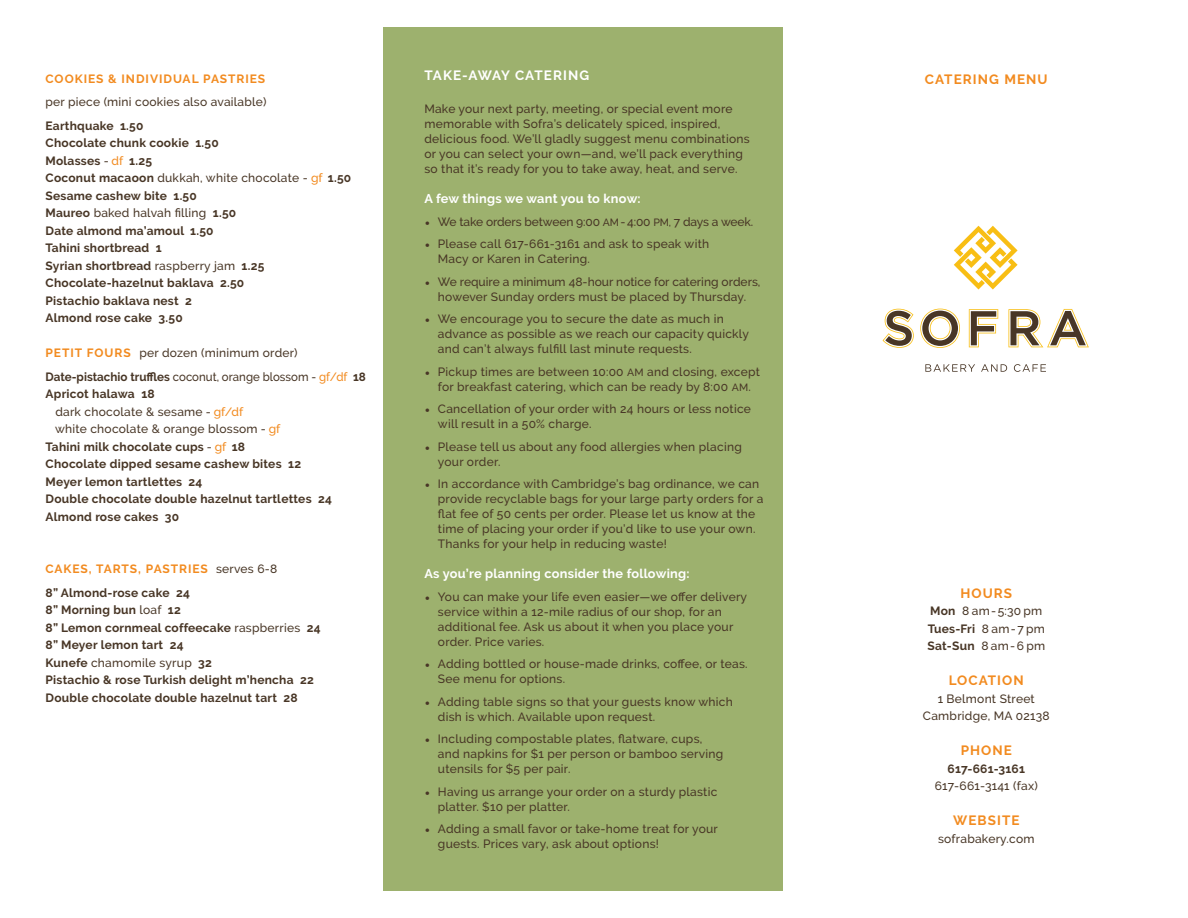
<style>
.page{position:relative;width:1188px;height:918px;background:#fff}
.page>*{position:absolute;margin:0;border:0;box-sizing:border-box;transform-origin:0 0}
.t1{font:700 13.5px "Raleway";letter-spacing:.08em;color:#f28b20}
.t2{font:700 13.5px "Raleway";letter-spacing:.08em;color:#fff}
.t3{font:700 12.75px "Raleway";letter-spacing:.02em;color:#fff}
.t4{font:500 12px/15px "Raleway";letter-spacing:.02em;color:#483626}
.t5{font:700 12px/17.5px "Raleway";letter-spacing:.02em;color:#483626}
.t6{font:500 12px/15px "Raleway";color:#483626;text-align:center}
.t7{font:700 12px/23.5px "Raleway";letter-spacing:.035em;color:#f28b20}
.t8{font:500 12px "Raleway";letter-spacing:-.01em;color:#483626}
.t9{font:700 12px "Raleway";letter-spacing:.075em;color:#f28b20}
.s1{font-weight:700;font-size:16.5px}
.s2{font-size:10.5px}
.s3{font-weight:500}
.s4{font-weight:500;color:#f28b20}
.s5{font-weight:700;color:#f28b20}
.s6{font-weight:700}
.s7{color:#f28b20}
.s8{font-weight:500;color:#483626}
.s9{color:#483626}
</style>
<div class="page">
<svg style="left:883px;top:309px;width:31px;height:39px"></svg>
<svg style="left:920px;top:309px;width:40px;height:39px"></svg>
<svg style="left:969px;top:309px;width:29px;height:38px"></svg>
<svg style="left:1008px;top:309px;width:81px;height:38px"></svg>
<svg style="left:925px;top:364px;width:50px;height:8px"></svg>
<svg style="left:981px;top:364px;width:26px;height:8px"></svg>
<svg style="left:1014px;top:364px;width:32px;height:8px"></svg>
<svg style="left:954px;top:226px;width:64px;height:64px"></svg>
<div style="left:383px;top:27px;width:400px;height:864px;background:#9db16e"></div>
<p class="t2" style="left:424px;top:68px;width:166px">TAKE-AWAY CATERING</p>
<p class="t4" style="left:424px;top:102px;width:327px">Make your next party, meeting, or special event more memorable with Sofra’s delicately spiced, inspired, delicious food. We’ll gladly suggest menu combinations or you can select your own—and, we’ll pack everything so that it’s ready for you to take away, heat, and serve.</p>
<p class="t3" style="left:424px;top:192px;width:218px">A few things we want you to know:</p>
<p class="t8" style="left:424px;top:215px;width:330px"><span class="s1">•</span> We take orders between 9:00 <span class="s2">AM</span>- 4:00 <span class="s2">PM,</span> 7 days a week.</p>
<p class="t4" style="left:438px;top:237px;width:273px;text-indent:-14px"><span class="s1">•</span> Please call 617-661-3161 and ask to speak with<br>Macy or Karen in Catering.</p>
<p class="t6" style="left:424px;top:274px;width:338px"><span class="s1">•</span> We require a minimum 48-hour notice for catering orders, however Sunday orders must be placed by Thursday.</p>
<p class="t4" style="left:438px;top:312px;width:312px;text-indent:-14px"><span class="s1">•</span> We encourage you to secure the date as much in advance as possible as we reach our capacity quickly and can’t always fulfill last minute requests.</p>
<p class="t4" style="left:424px;top:364px;width:337px;text-align:center"><span class="s1">•</span> Pickup times are between 10:00 <span class="s2">AM</span> and closing, except for breakfast catering, which can be ready by 8:00 <span class="s2">AM</span>.</p>
<p class="t4" style="left:438px;top:402px;width:315px;text-indent:-14px"><span class="s1">•</span> Cancellation of your order with 24 hours or less notice will result in a 50% charge.</p>
<p class="t4" style="left:438px;top:439px;width:305px;text-indent:-14px"><span class="s1">•</span> Please tell us about any food allergies when placing your order.</p>
<p class="t4" style="left:438px;top:477px;width:327px;text-indent:-14px"><span class="s1">•</span> In accordance with Cambridge’s bag ordinance, we can provide recyclable bags for your large party orders for a flat fee of 50 cents per order. Please let us know at the time of placing your order if you’d like to use your own.<br>Thanks for your help in reducing waste!</p>
<p class="t3" style="left:424px;top:567px;width:267px">As you’re planning consider the following:</p>
<p class="t4" style="left:438px;top:589px;width:311px;text-indent:-14px"><span class="s1">•</span> You can make your life even easier—we offer delivery service within a 12-mile radius of our shop, for an additional fee. Ask us about it when you place your order. Price varies.</p>
<p class="t4" style="left:438px;top:657px;width:311px;text-indent:-14px"><span class="s1">•</span> Adding bottled or house-made drinks, coffee, or teas.<br>See menu for options.</p>
<p class="t4" style="left:438px;top:694px;width:296px;text-indent:-14px"><span class="s1">•</span> Adding table signs so that your guests know which dish is which. Available upon request.</p>
<p class="t4" style="left:438px;top:732px;width:287px;text-indent:-14px"><span class="s1">•</span> Including compostable plates, flatware, cups, and napkins for $1 per person or bamboo serving utensils for $5 per pair.</p>
<p class="t4" style="left:438px;top:784px;width:281px;text-indent:-14px"><span class="s1">•</span> Having us arrange your order on a sturdy plastic platter. $10 per platter.</p>
<p class="t4" style="left:438px;top:822px;width:282px;text-indent:-14px"><span class="s1">•</span> Adding a small favor or take-home treat for your guests. Prices vary, ask about options!</p>
<p class="t9" style="left:46px;top:72px;width:221px">COOKIES &amp; INDIVIDUAL PASTRIES</p>
<p class="t1" style="left:925px;top:71px;width:124px">CATERING MENU</p>
<p class="t4" style="left:46px;top:95px;width:222px">per piece (mini cookies also available)</p>
<p class="t5" style="left:46px;top:117px;width:307px">Earthquake 1.50<br>Chocolate chunk cookie 1.50<br>Molasses <span class="s3">-</span> <span class="s4">df</span> 1.25<br>Coconut macaoon <span class="s3">dukkah, white chocolate -</span> <span class="s4">gf</span> 1.50<br>Sesame cashew bite 1.50<br>Maureo <span class="s3">baked halvah filling</span> 1.50<br>Date almond ma’amoul 1.50<br>Tahini shortbread 1<br>Syrian shortbread <span class="s3">raspberry jam</span> 1.25<br>Chocolate-hazelnut baklava 2.50<br>Pistachio baklava nest 2<br>Almond rose cake 3.50</p>
<p class="t4" style="left:46px;top:341px;width:322px;line-height:23.4px"><span class="s5">PETIT FOURS</span> per dozen (minimum order)<br><span class="s6">Date-pistachio truffles</span> coconut, orange blossom - <span class="s7">gf/df</span> <span class="s6">18</span></p>
<p class="t5" style="left:46px;top:385px;width:111px">Apricot halawa 18</p>
<p class="t4" style="left:55px;top:404px;width:189px">dark chocolate &amp; sesame - <span class="s7">gf/df</span></p>
<p class="t4" style="left:55px;top:422px;width:227px">white chocolate &amp; orange blossom - <span class="s7">gf</span></p>
<p class="t5" style="left:46px;top:438px;width:201px">Tahini milk chocolate cups <span class="s3">-</span> <span class="s4">gf</span> 18</p>
<p class="t5" style="left:46px;top:455px;width:257px">Chocolate dipped sesame cashew bites 12</p>
<p class="t5" style="left:46px;top:473px;width:158px">Meyer lemon tartlettes 24</p>
<p class="t5" style="left:46px;top:490px;width:288px">Double chocolate double hazelnut tartlettes 24</p>
<p class="t5" style="left:46px;top:508px;width:135px">Almond rose cakes 30</p>
<p class="t7" style="left:46px;top:557px;width:233px">CAKES, TARTS, PASTRIES <span class="s8">serves 6-8<br></span><span class="s9">8” Almond-rose cake 24</span></p>
<p class="t5" style="left:46px;top:602px;width:277px">8” Morning bun <span class="s3">loaf</span> 12<br>8” Lemon cornmeal coffeecake <span class="s3">raspberries</span> 24<br>8” Meyer lemon tart 24<br>Kunefe <span class="s3">chamomile syrup</span> 32<br>Pistachio &amp; rose Turkish delight m’hencha 22<br>Double chocolate double hazelnut tart 28</p>
<p class="t1" style="left:960px;top:585px;width:53px">HOURS</p>
<p class="t4" style="left:927px;top:602px;width:119px;line-height:17.5px"><span class="s6">Mon</span> 8 am-5:30 pm<br><span class="s6">Tues-Fri</span> 8 am-7 pm<br><span class="s6">Sat-Sun</span> 8 am-6 pm</p>
<p class="t1" style="left:949px;top:673px;width:76px">LOCATION</p>
<p class="t4" style="left:923px;top:690px;width:128px;line-height:17.5px;text-align:center">1 Belmont Street<br>Cambridge, MA 02138</p>
<p class="t1" style="left:961px;top:743px;width:53px">PHONE</p>
<p class="t5" style="left:948px;top:760px;width:79px">617-661-3161</p>
<p class="t4" style="left:935px;top:778px;width:105px">617-661-3141 (fax)</p>
<p class="t1" style="left:953px;top:813px;width:68px">WEBSITE</p>
<p class="t4" style="left:938px;top:831px;width:98px">sofrabakery.com</p>
</div>
